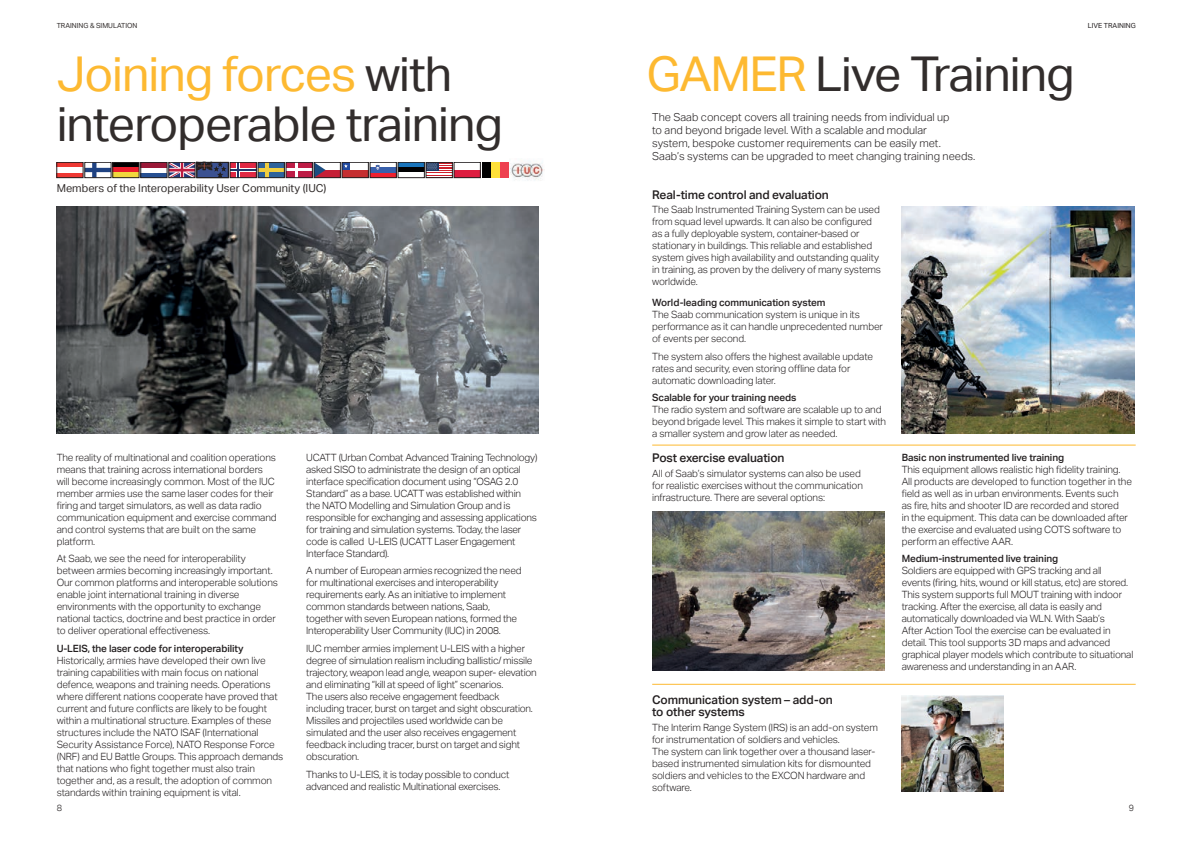
<style>
.page{position:relative;width:1191px;height:842px;background:#fff}
.page>*{position:absolute;margin:0;border:0;box-sizing:border-box;transform-origin:0 0}
.t1{font:48px/50px "Aktiv Grotesk";letter-spacing:-.02em;color:#322d2c}
.t2{font:500 12px/12px "Aktiv Grotesk";letter-spacing:-.01em;color:#231f20}
.t3{font:300 11px/13px "Aktiv Grotesk";color:#231f20}
.t4{font:11px "Aktiv Grotesk";color:#322d2c}
.t5{font:300 10px/12px "Aktiv Grotesk";letter-spacing:-.01em;color:#231f20}
.t6{font:500 10px "Aktiv Grotesk";letter-spacing:-.01em;color:#231f20}
.t7{font:300 9px "Aktiv Grotesk";color:#231f20}
.t8{font:7px "Aktiv Grotesk";color:#322d2c}
.t9{font:7px "Aktiv Grotesk";color:#231f20}
.s1{color:#fdb931}
</style>
<div class="page">
<svg style="left:57px;top:162px;width:423px;height:16px"></svg>
<div style="left:482px;top:162px;width:9px;height:16px;background:#000001"></div>
<div style="left:491px;top:162px;width:9px;height:16px;background:#ffe039"></div>
<div style="left:500px;top:162px;width:9px;height:16px;background:#ee404f"></div>
<img style="left:57px;top:207px;width:482px;height:227px">
<img style="left:901px;top:207px;width:233px;height:226px">
<img style="left:652px;top:512px;width:232px;height:158px">
<img style="left:901px;top:695px;width:102px;height:97px">
<hr style="left:652px;top:445px;width:483px;height:1px;background:#fdb931">
<hr style="left:652px;top:684px;width:483px;height:1px;background:#fdb931">
<img style="left:509px;top:160px;width:35px;height:21px">
<p class="t8" style="left:57px;top:21px;width:82px">TRAINING &amp; SIMULATION</p>
<p class="t9" style="left:1087px;top:21px;width:49px">LIVE TRAINING</p>
<h1 class="t1" style="left:57px;top:49px;width:448px"><span class="s1">Joining forces</span> with interoperable training</h1>
<h1 class="t1" style="left:646px;top:49px;width:429px"><span class="s1">GAMER</span> Live Training</h1>
<p class="t4" style="left:57px;top:182px;width:271px">Members of the Interoperability User Community (IUC)</p>
<p class="t3" style="left:652px;top:111px;width:324px">The Saab concept covers all training needs from individual up<br>to and beyond brigade level. With a scalable and modular<br>system, bespoke customer requirements can be easily met.<br>Saab’s systems can be upgraded to meet changing training needs.</p>
<p class="t2" style="left:652px;top:188px;width:178px">Real-time control and evaluation</p>
<p class="t5" style="left:652px;top:204px;width:230px">The Saab Instrumented Training System can be used from squad level upwards. It can also be configured as a fully deployable system, container-based or stationary in buildings. This reliable and established system gives high availability and outstanding quality in training, as proven by the delivery of many systems worldwide.</p>
<p class="t6" style="left:652px;top:297px;width:175px">World-leading communication system</p>
<p class="t5" style="left:652px;top:308px;width:232px">The Saab communication system is unique in its performance as it can handle unprecedented number of events per second.</p>
<p class="t5" style="left:652px;top:350px;width:222px">The system also offers the highest available update rates and security, even storing offline data for automatic downloading later.</p>
<p class="t6" style="left:652px;top:392px;width:146px">Scalable for your training needs</p>
<p class="t5" style="left:652px;top:404px;width:235px">The radio system and software are scalable up to and beyond brigade level. This makes it simple to start with a smaller system and grow later as needed.</p>
<p class="t5" style="left:57px;top:451px;width:221px">The reality of multinational and coalition operations means that training across international borders will become increasingly common. Most of the IUC member armies use the same laser codes for their firing and target simulators, as well as data radio communication equipment and exercise command and control systems that are built on the same platform.</p>
<p class="t5" style="left:57px;top:553px;width:223px">At Saab, we see the need for interoperability between armies becoming increasingly important.<br>Our common platforms and interoperable solutions enable joint international training in diverse environments with the opportunity to exchange national tactics, doctrine and best practice in order to deliver operational effectiveness.</p>
<p class="t6" style="left:57px;top:643px;width:188px">U-LEIS, the laser code for interoperability</p>
<p class="t5" style="left:57px;top:655px;width:228px">Historically, armies have developed their own live training capabilities with main focus on national defence, weapons and training needs. Operations where different nations cooperate have proved that current and future conflicts are likely to be fought within a multinational structure. Examples of these structures include the NATO ISAF (International Security Assistance Force), NATO Response Force (NRF) and EU Battle Groups. This approach demands that nations who fight together must also train together and, as a result, the adoption of common standards within training equipment is vital.</p>
<p class="t5" style="left:306px;top:451px;width:233px">UCATT (Urban Combat Advanced Training Technology) asked SISO to administrate the design of an optical interface specification document using “OSAG 2.0<br>Standard” as a base. UCATT was established within the NATO Modelling and Simulation Group and is responsible for exchanging and assessing applications for training and simulation systems. Today, the laser code is called U-LEIS (UCATT Laser Engagement Interface Standard).</p>
<p class="t5" style="left:306px;top:565px;width:217px">A number of European armies recognized the need for multinational exercises and interoperability requirements early. As an initiative to implement common standards between nations, Saab, together with seven European nations, formed the Interoperability User Community (IUC) in 2008.</p>
<p class="t5" style="left:306px;top:643px;width:232px">IUC member armies implement U-LEIS with a higher degree of simulation realism including ballistic/ missile trajectory, weapon lead angle, weapon super- elevation and eliminating “kill at speed of light” scenarios.<br>The users also receive engagement feedback including tracer, burst on target and sight obscuration.<br>Missiles and projectiles used worldwide can be simulated and the user also receives engagement feedback including tracer, burst on target and sight obscuration.</p>
<p class="t5" style="left:306px;top:768px;width:205px">Thanks to U-LEIS, it is today possible to conduct advanced and realistic Multinational exercises.</p>
<p class="t2" style="left:652px;top:452px;width:134px">Post exercise evaluation</p>
<p class="t5" style="left:652px;top:467px;width:212px">All of Saab’s simulator systems can also be used for realistic exercises without the communication infrastructure. There are several options:</p>
<p class="t2" style="left:652px;top:694px;width:182px">Communication system – add-on to other systems</p>
<p class="t5" style="left:652px;top:721px;width:227px">The Interim Range System (IRS) is an add-on system for instrumentation of soldiers and vehicles.<br>The system can link together over a thousand laser&shy;based instrumented simulation kits for dismounted soldiers and vehicles to the EXCON hardware and software.</p>
<p class="t6" style="left:901px;top:451px;width:164px">Basic non instrumented live training</p>
<p class="t5" style="left:901px;top:463px;width:232px">This equipment allows realistic high fidelity training.<br>All products are developed to function together in the field as well as in urban environments. Events such<br>as fire, hits and shooter ID are recorded and stored<br>in the equipment. This data can be downloaded after the exercise and evaluated using COTS software to perform an effective AAR.</p>
<p class="t6" style="left:901px;top:553px;width:158px">Medium-instrumented live training</p>
<p class="t5" style="left:901px;top:565px;width:233px">Soldiers are equipped with GPS tracking and all events (firing, hits, wound or kill status, etc) are stored.<br>This system supports full MOUT training with indoor tracking. After the exercise, all data is easily and automatically downloaded via WLN. With Saab’s<br>After Action Tool the exercise can be evaluated in detail. This tool supports 3D maps and advanced graphical player models which contribute to situational awareness and understanding in an AAR.</p>
<p class="t7" style="left:57px;top:803px;width:7px">8</p>
<p class="t7" style="left:1129px;top:803px;width:7px">9</p>
</div>
